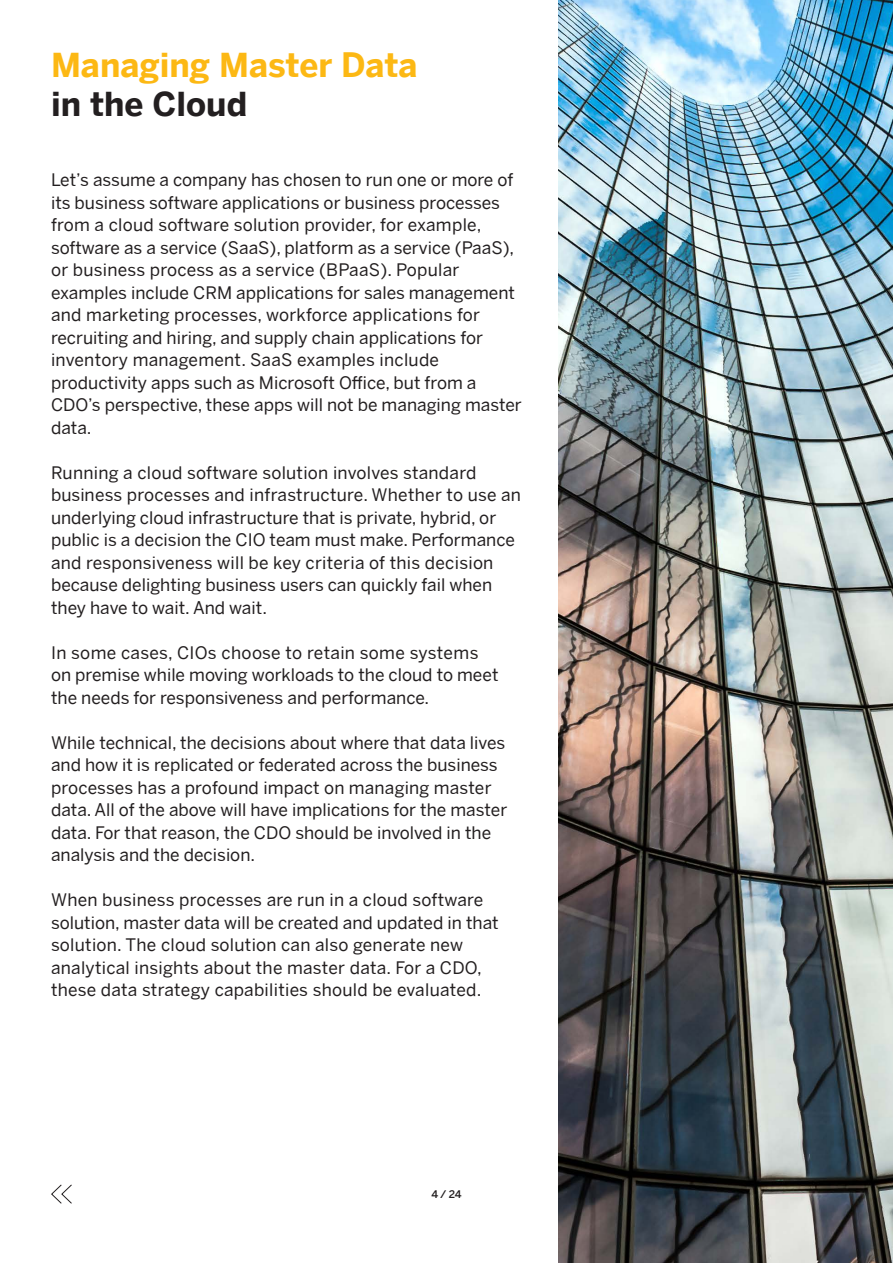
<style>
.page{position:relative;width:893px;height:1263px;background:#fff}
.page>*{position:absolute;margin:0;border:0;box-sizing:border-box;transform-origin:0 0}
.GB____01_Section_Hea{font:700 33px "Benton Sans";color:#fcb814}
.GB____01_Section_Hea-2{font:700 33px "Benton Sans";color:#231f20}
.GB____10_Body_copy{font:17.25px/22.5px "Benton Sans";color:#231f20}
.GB____10_Body_copy-2{font:17.25px "Benton Sans";letter-spacing:.02em;color:#231f20}
.t1{font:500 10.5px "Benton Sans";color:#231f20}
</style>
<div class="page">
<img style="left:558px;top:0;width:335px;height:1263px">
<svg style="left:51px;top:1184px;width:21px;height:20px"></svg>
<p class="GB____01_Section_Hea" style="left:51px;top:41px;width:368px">Managing Master Data</p>
<p class="GB____01_Section_Hea-2" style="left:51px;top:80px;width:198px">in the Cloud</p>
<p class="GB____10_Body_copy" style="left:51px;top:168px;width:464px">Let’s assume a company has chosen to run one or more of its business software applications or business processes from a cloud software solution provider, for example,</p>
<p class="GB____10_Body_copy" style="left:51px;top:235px;width:465px">software as a service (SaaS), platform as a service (PaaS), or business process as a service (BPaaS). Popular</p>
<p class="GB____10_Body_copy" style="left:51px;top:280px;width:465px">examples include CRM applications for sales management and marketing processes, workforce applications for</p>
<p class="GB____10_Body_copy" style="left:51px;top:325px;width:433px">recruiting and hiring, and supply chain applications for</p>
<p class="GB____10_Body_copy" style="left:51px;top:348px;width:390px">inventory management. SaaS examples include</p>
<p class="GB____10_Body_copy" style="left:51px;top:370px;width:472px">productivity apps such as Microsoft Office, but from a<br>CDO’s perspective, these apps will not be managing master data.</p>
<p class="GB____10_Body_copy" style="left:51px;top:460px;width:427px">Running a cloud software solution involves standard</p>
<p class="GB____10_Body_copy" style="left:51px;top:483px;width:472px">business processes and infrastructure. Whether to use an</p>
<p class="GB____10_Body_copy" style="left:51px;top:505px;width:465px">underlying cloud infrastructure that is private, hybrid, or public is a decision the CIO team must make. Performance and responsiveness will be key criteria of this decision</p>
<p class="GB____10_Body_copy" style="left:51px;top:573px;width:443px">because delighting business users can quickly fail when they have to wait. And wait.</p>
<p class="GB____10_Body_copy-2" style="left:51px;top:640px;width:429px">In some cases, CIOs choose to retain some systems</p>
<p class="GB____10_Body_copy" style="left:51px;top:663px;width:449px">on premise while moving workloads to the cloud to meet the needs for responsiveness and performance.</p>
<p class="GB____10_Body_copy" style="left:51px;top:730px;width:458px">While technical, the decisions about where that data lives and how it is replicated or federated across the business processes has a profound impact on managing master data. All of the above will have implications for the master data. For that reason, the CDO should be involved in the analysis and the decision.</p>
<p class="GB____10_Body_copy" style="left:51px;top:888px;width:434px">When business processes are run in a cloud software</p>
<p class="GB____10_Body_copy" style="left:51px;top:910px;width:449px">solution, master data will be created and updated in that solution. The cloud solution can also generate new</p>
<p class="GB____10_Body_copy" style="left:51px;top:955px;width:432px">analytical insights about the master data. For a CDO,</p>
<p class="GB____10_Body_copy" style="left:51px;top:978px;width:432px">these data strategy capabilities should be evaluated.</p>
<p class="t1" style="left:431px;top:1187px;width:32px">4 / 24</p>
</div>
